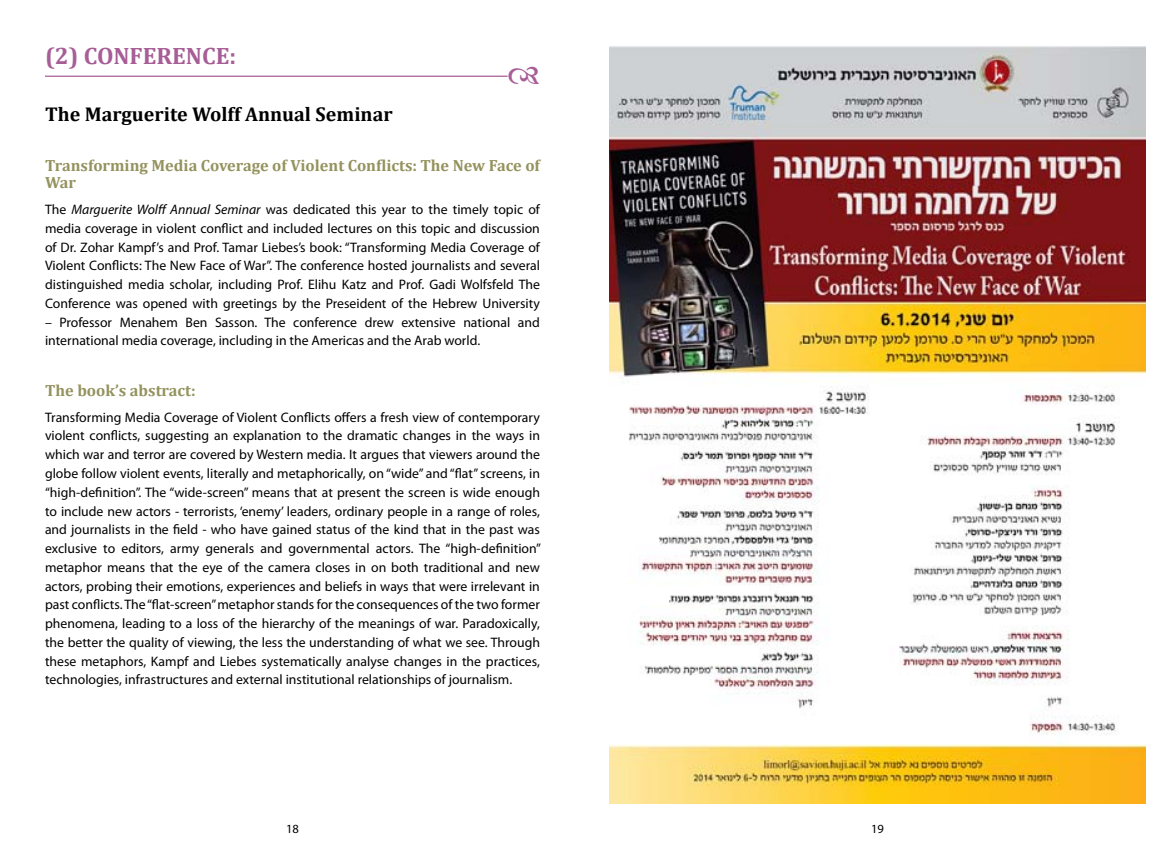
<style>
.page{position:relative;width:1170px;height:851px;background:#fff}
.page>*{position:absolute;margin:0;border:0;box-sizing:border-box;transform-origin:0 0}
.t1{font:700 23.75px "Cambria";color:#a75d96}
.t2{font:700 20px "Cambria";color:#000}
.t3{font:700 16.25px/17.5px "Cambria";color:#94925d}
.t4{font:13.75px/18.8px "Myriad Pro";color:#000;text-align:justify}
.t5{font:12.5px "Myriad Pro";color:#000}
.s1{font-style:italic}
</style>
<div class="page">
<hr style="left:45px;top:76px;width:462px;height:1px;background:#a75d96">
<img style="left:609px;top:45px;width:536px;height:758px">
<h1 class="t1" style="left:45px;top:39px;width:192px">(2) CONFERENCE:</h1>
<h2 class="t2" style="left:45px;top:100px;width:349px">The Marguerite Wolff Annual Seminar</h2>
<p class="t3" style="left:45px;top:156px;width:496px">Transforming Media Coverage of Violent Conflicts: The New Face of<br>War</p>
<p class="t4" style="left:45px;top:200px;width:496px">The <span class="s1">Marguerite Wolff Annual Seminar</span> was dedicated this year to the timely topic of media coverage in violent conflict and included lectures on this topic and discussion of Dr. Zohar Kampf’s and Prof. Tamar Liebes’s book: “Transforming Media Coverage of Violent Conflicts: The New Face of War”. The conference hosted journalists and several distinguished media scholar, including Prof. Elihu Katz and Prof. Gadi Wolfsfeld The Conference was opened with greetings by the Preseident of the Hebrew University</p>
<p class="t4" style="left:45px;top:312px;width:496px">– Professor Menahem Ben Sasson. The conference drew extensive national and international media coverage, including in the Americas and the Arab world.</p>
<p class="t3" style="left:45px;top:381px;width:152px">The book’s abstract:</p>
<p class="t4" style="left:45px;top:407px;width:497px">Transforming Media Coverage of Violent Conflicts offers a fresh view of contemporary violent conflicts, suggesting an explanation to the dramatic changes in the ways in which war and terror are covered by Western media. It argues that viewers around the globe follow violent events, literally and metaphorically, on “wide” and “flat” screens, in “high-definition”. The “wide-screen” means that at present the screen is wide enough to include new actors - terrorists, ‘enemy’ leaders, ordinary people in a range of roles, and journalists in the field - who have gained status of the kind that in the past was exclusive to editors, army generals and governmental actors. The “high-definition” metaphor means that the eye of the camera closes in on both traditional and new actors, probing their emotions, experiences and beliefs in ways that were irrelevant in past conflicts. The “flat-screen” metaphor stands for the consequences of the two former phenomena, leading to a loss of the hierarchy of the meanings of war. Paradoxically, the better the quality of viewing, the less the understanding of what we see. Through these metaphors, Kampf and Liebes systematically analyse changes in the practices, technologies, infrastructures and external institutional relationships of journalism.</p>
<p class="t5" style="left:286px;top:821px;width:14px">18</p>
<p class="t5" style="left:871px;top:821px;width:14px">19</p>
</div>
